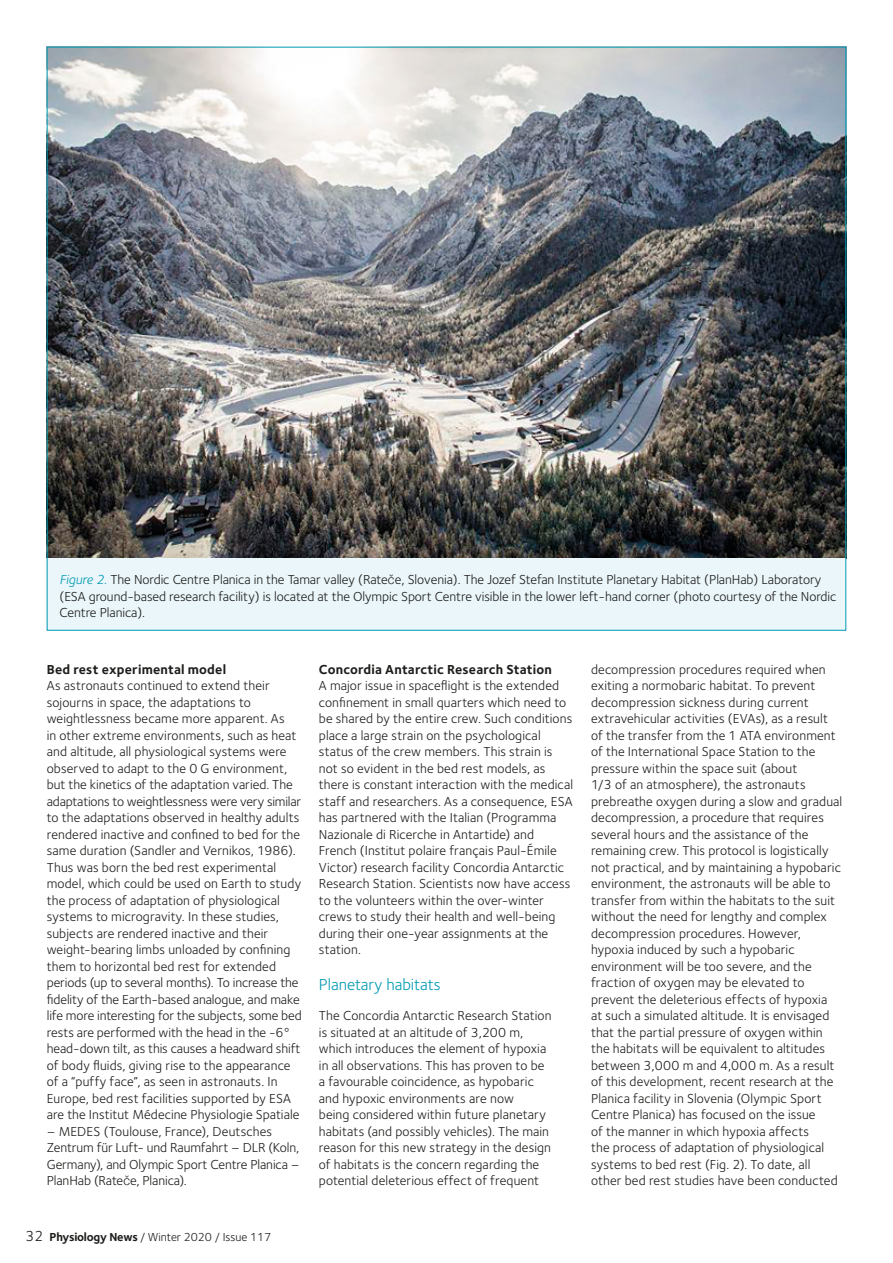
<style>
.page{position:relative;width:893px;height:1263px;background:#fff}
.page>*{position:absolute;margin:0;border:0;box-sizing:border-box;transform-origin:0 0}
.t1{font:16.5px "Foundry Sterling";color:#009ab2}
.t2{font:13.5px/16.5px "Foundry Sterling";letter-spacing:.005em;color:#1d1d1b}
.t3{font:700 13.5px "Foundry Sterling";letter-spacing:.01em;color:#1d1d1b}
.t4{font:12px "Foundry Sterling";letter-spacing:-.005em;color:#1d1d1b}
.s1{font-style:italic;color:#009ab2}
.s2{font-family:"Helvetica Neue";font-weight:300;font-size:12.75px}
.s3{font-size:15px}
.s4{font-weight:700}
</style>
<div class="page">
<img style="left:49px;top:49px;width:795px;height:509px">
<div style="left:47px;top:558px;width:799px;height:73px;background:#ebf6fa"></div>
<p class="t2" style="left:60px;top:571px;width:778px"><span class="s1">Figure 2.</span> The Nordic Centre Planica in the Tamar valley (Rate<span class="s2">č</span>e, Slovenia). The Jozef Stefan Institute Planetary Habitat (PlanHab) Laboratory (ESA ground-based research facility) is located at the Olympic Sport Centre visible in the lower left-hand corner (photo courtesy of the Nordic<br>Centre Planica).</p>
<p class="t3" style="left:47px;top:661px;width:181px">Bed rest experimental model</p>
<p class="t2" style="left:47px;top:677px;width:257px">As astronauts continued to extend their sojourns in space, the adaptations to weightlessness became more apparent. As<br>in other extreme environments, such as heat and altitude, all physiological systems were observed to adapt to the 0 G environment, but the kinetics of the adaptation varied. The adaptations to weightlessness were very similar to the adaptations observed in healthy adults rendered inactive and confined to bed for the same duration (Sandler and Vernikos, 1986).<br>Thus was born the bed rest experimental model, which could be used on Earth to study the process of adaptation of physiological systems to microgravity. In these studies, subjects are rendered inactive and their weight-bearing limbs unloaded by confining them to horizontal bed rest for extended periods (up to several months). To increase the fidelity of the Earth-based analogue, and make life more interesting for the subjects, some bed rests are performed with the head in the -6° head-down tilt, as this causes a headward shift of body fluids, giving rise to the appearance of a “puffy face”, as seen in astronauts. In Europe, bed rest facilities supported by ESA are the Institut Médecine Physiologie Spatiale</p>
<p class="t2" style="left:47px;top:1123px;width:254px">– MEDES (Toulouse, France), Deutsches Zentrum für Luft- und Raumfahrt – DLR (Koln, Germany), and Olympic Sport Centre Planica – PlanHab (Rate<span class="s2">č</span>e, Planica).</p>
<p class="t4" style="left:26px;top:1229px;width:247px"><span class="s3">32</span> <span class="s4">Physiology News</span> / Winter 2020 / Issue 117</p>
<p class="t3" style="left:319px;top:661px;width:234px">Concordia Antarctic Research Station</p>
<p class="t2" style="left:319px;top:677px;width:256px">A major issue in spaceflight is the extended confinement in small quarters which need to be shared by the entire crew. Such conditions place a large strain on the psychological status of the crew members. This strain is not so evident in the bed rest models, as there is constant interaction with the medical staff and researchers. As a consequence, ESA has partnered with the Italian (Programma Nazionale di Ricerche in Antartide) and French (Institut polaire français Paul-Émile Victor) research facility Concordia Antarctic Research Station. Scientists now have access to the volunteers within the over-winter crews to study their health and well-being during their one-year assignments at the station.</p>
<p class="t1" style="left:319px;top:975px;width:123px">Planetary habitats</p>
<p class="t2" style="left:319px;top:1007px;width:234px">The Concordia Antarctic Research Station is situated at an altitude of 3,200 m, which introduces the element of hypoxia in all observations. This has proven to be a favourable coincidence, as hypobaric and hypoxic environments are now<br>being considered within future planetary habitats (and possibly vehicles). The main reason for this new strategy in the design of habitats is the concern regarding the potential deleterious effect of frequent</p>
<p class="t2" style="left:591px;top:661px;width:253px">decompression procedures required when exiting a normobaric habitat. To prevent decompression sickness during current extravehicular activities (EVAs), as a result of the transfer from the 1 ATA environment of the International Space Station to the pressure within the space suit (about<br>1/3 of an atmosphere), the astronauts prebreathe oxygen during a slow and gradual decompression, a procedure that requires several hours and the assistance of the remaining crew. This protocol is logistically not practical, and by maintaining a hypobaric environment, the astronauts will be able to transfer from within the habitats to the suit without the need for lengthy and complex decompression procedures. However, hypoxia induced by such a hypobaric environment will be too severe, and the fraction of oxygen may be elevated to prevent the deleterious effects of hypoxia<br>at such a simulated altitude. It is envisaged that the partial pressure of oxygen within the habitats will be equivalent to altitudes between 3,000 m and 4,000 m. As a result of this development, recent research at the Planica facility in Slovenia (Olympic Sport Centre Planica) has focused on the issue<br>of the manner in which hypoxia affects<br>the process of adaptation of physiological systems to bed rest (Fig. 2). To date, all other bed rest studies have been conducted</p>
</div>
